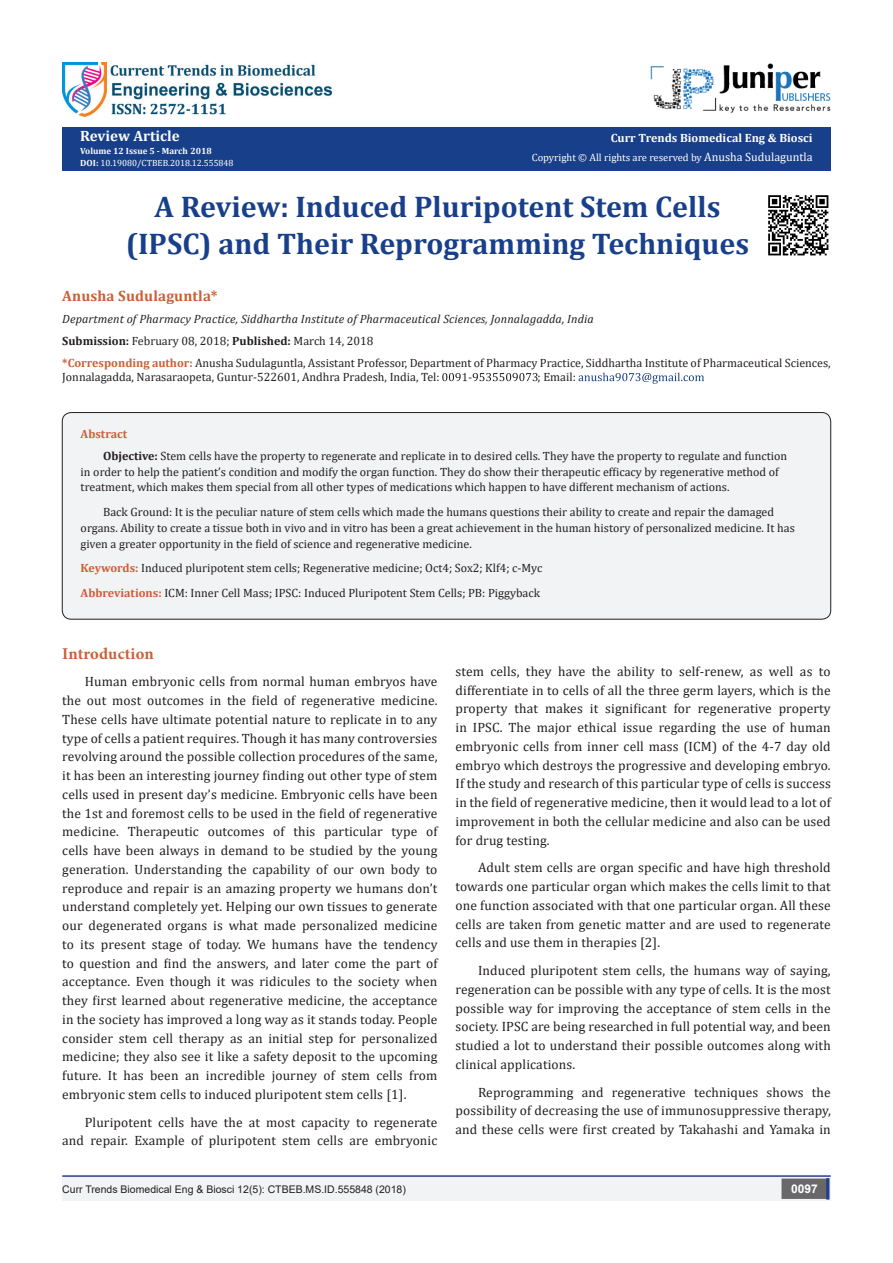
<style>
.page{position:relative;width:893px;height:1263px;background:#fff}
.page>*{position:absolute;margin:0;border:0;box-sizing:border-box;transform-origin:0 0}
.t1{font:700 30px "Cambria";color:#183f89}
.t2{font:700 16.5px "Minion Pro";letter-spacing:.005em;color:#ca5f37}
.t3{font:700 15px "Cambria";letter-spacing:.01em;color:#ca5f37}
.t4{font:700 15px "Cambria";color:#fcfcfc}
.t5{font:13.5px/18.8px "Cambria";letter-spacing:.01em;color:#231f20;text-align:justify}
.t6{font:12px/15.8px "Cambria";color:#231f20}
.t7{font:italic 12px "Cambria";letter-spacing:.01em;color:#231f20}
.t8{font:700 12px "Cambria";color:#fffefc}
.t9{font:700 12px "Cambria";color:#ca5f37}
.t10{font:700 12px "Arial";color:#fff}
.t11{font:10.5px "Arial";color:#231f20}
.t12{font:10.5px "Cambria";color:#fffefc}
.t13{font:9px "Cambria";color:#fff}
.t14{font:700 9px "Cambria";color:#fcfcfc}
.s1{font-weight:700;color:#fcfcfc}
.s2{font-size:12px;color:#fff}
.s3{font-weight:700}
.s4{font-weight:700;color:#ca5f37}
</style>
<div class="page">
<div style="left:62px;top:127px;width:769px;height:44px;background:#183f89"></div>
<svg style="left:442px;top:373px;width:96px;height:8px"></svg>
<svg style="left:578px;top:373px;width:126px;height:11px"></svg>
<img style="left:651px;top:63px;width:180px;height:50px">
<hr style="left:62px;top:1175px;width:769px;height:2px;background:#253f8e">
<div style="left:62px;top:1177px;width:495px;height:24px;background:#f2f3f4"></div>
<div style="left:557px;top:1177px;width:274px;height:24px;background:#f2f3f4"></div>
<div style="left:782px;top:1179px;width:45px;height:19px;background:#68676a"></div>
<div style="left:781px;top:1178px;width:46px;height:21px;border:2px solid #68676a"></div>
<div style="left:826px;top:1178px;width:3px;height:21px;background:#253f8e;border:2px solid #253f8e"></div>
<img style="left:62px;top:62px;width:269px;height:55px">
<div style="left:62px;top:413px;width:769px;height:206px;background:#f2f3f4;border-radius:9px"></div>
<div style="left:62px;top:412px;width:769px;height:208px;border:1px solid #231f20;border-radius:9px"></div>
<img style="left:768px;top:195px;width:61px;height:61px">
<p class="t4" style="left:80px;top:125px;width:101px">Review Article</p>
<p class="t14" style="left:80px;top:144px;width:133px">Volume 12 Issue 5 - March 2018</p>
<p class="t13" style="left:80px;top:158px;width:155px"><span class="s1">DOI:</span> 10.19080/CTBEB.2018.12.555848</p>
<p class="t8" style="left:611px;top:130px;width:203px">Curr Trends Biomedical Eng &amp; Biosci</p>
<p class="t12" style="left:532px;top:151px;width:282px">Copyright © All rights are reserved by <span class="s2">Anusha Sudulaguntla</span></p>
<p class="t1" style="left:155px;top:185px;width:567px">A Review: Induced Pluripotent Stem Cells</p>
<p class="t1" style="left:126px;top:223px;width:625px">(IPSC) and Their Reprogramming Techniques</p>
<p class="t3" style="left:62px;top:285px;width:157px">Anusha Sudulaguntla*</p>
<p class="t7" style="left:62px;top:310px;width:533px">Department of Pharmacy Practice, Siddhartha Institute of Pharmaceutical Sciences, Jonnalagadda, India</p>
<p class="t6" style="left:62px;top:333px;width:313px"><span class="s3">Submission:</span> February 08, 2018; <span class="s3">Published:</span> March 14, 2018</p>
<p class="t6" style="left:62px;top:355px;width:770px;line-height:14.4px"><span class="s4">*Corresponding author:</span> Anusha Sudulaguntla, Assistant Professor, Department of Pharmacy Practice, Siddhartha Institute of Pharmaceutical Sciences,<br>Jonnalagadda, Narasaraopeta, Guntur-522601, Andhra Pradesh, India, Tel:</p>
<p class="t6" style="left:538px;top:369px;width:40px">; Email:</p>
<p class="t9" style="left:81px;top:425px;width:48px">Abstract</p>
<p class="t6" style="left:81px;top:448px;width:708px;text-indent:22px"><span class="s3">Objective:</span> Stem cells have the property to regenerate and replicate in to desired cells. They have the property to regulate and function in order to help the patient’s condition and modify the organ function. They do show their therapeutic efficacy by regenerative method of treatment, which makes them special from all other types of medications which happen to have different mechanism of actions.</p>
<p class="t6" style="left:81px;top:504px;width:716px;text-indent:22px">Back Ground: It is the peculiar nature of stem cells which made the humans questions their ability to create and repair the damaged organs. Ability to create a tissue both in vivo and in vitro has been a great achievement in the human history of personalized medicine. It has given a greater opportunity in the field of science and regenerative medicine.</p>
<p class="t6" style="left:81px;top:560px;width:463px"><span class="s4">Keywords:</span> Induced pluripotent stem cells; Regenerative medicine; Oct4; Sox2; Klf4; c-Myc</p>
<p class="t6" style="left:81px;top:585px;width:461px"><span class="s4">Abbreviations:</span> ICM: Inner Cell Mass; IPSC: Induced Pluripotent Stem Cells; PB: Piggyback</p>
<p class="t2" style="left:62px;top:642px;width:93px">Introduction</p>
<p class="t5" style="left:62px;top:672px;width:377px;text-indent:22px">Human embryonic cells from normal human embryos have the out most outcomes in the field of regenerative medicine.<br>These cells have ultimate potential nature to replicate in to any type of cells a patient requires. Though it has many controversies revolving around the possible collection procedures of the same, it has been an interesting journey finding out other type of stem cells used in present day’s medicine. Embryonic cells have been the 1st and foremost cells to be used in the field of regenerative medicine. Therapeutic outcomes of this particular type of cells have been always in demand to be studied by the young generation. Understanding the capability of our own body to reproduce and repair is an amazing property we humans don’t understand completely yet. Helping our own tissues to generate our degenerated organs is what made personalized medicine to its present stage of today. We humans have the tendency to question and find the answers, and later come the part of acceptance. Even though it was ridicules to the society when they first learned about regenerative medicine, the acceptance in the society has improved a long way as it stands today. People consider stem cell therapy as an initial step for personalized medicine; they also see it like a safety deposit to the upcoming future. It has been an incredible journey of stem cells from embryonic stem cells to induced pluripotent stem cells [1].</p>
<p class="t5" style="left:62px;top:1112px;width:377px;text-align:right">Pluripotent cells have the at most capacity to regenerate and repair. Example of pluripotent stem cells are embryonic</p>
<p class="t5" style="left:455px;top:662px;width:377px">stem cells, they have the ability to self-renew, as well as to differentiate in to cells of all the three germ layers, which is the property that makes it significant for regenerative property in IPSC. The major ethical issue regarding the use of human embryonic cells from inner cell mass (ICM) of the 4-7 day old embryo which destroys the progressive and developing embryo.<br>If the study and research of this particular type of cells is success in the field of regenerative medicine, then it would lead to a lot of improvement in both the cellular medicine and also can be used for drug testing.</p>
<p class="t5" style="left:455px;top:858px;width:377px;text-indent:22px">Adult stem cells are organ specific and have high threshold towards one particular organ which makes the cells limit to that one function associated with that one particular organ. All these cells are taken from genetic matter and are used to regenerate cells and use them in therapies [2].</p>
<p class="t5" style="left:455px;top:961px;width:377px;text-indent:22px">Induced pluripotent stem cells, the humans way of saying, regeneration can be possible with any type of cells. It is the most possible way for improving the acceptance of stem cells in the society. IPSC are being researched in full potential way, and been studied a lot to understand their possible outcomes along with clinical applications.</p>
<p class="t5" style="left:455px;top:1082px;width:377px;text-indent:22px">Reprogramming and regenerative techniques shows the possibility of decreasing the use of immunosuppressive therapy, and these cells were first created by Takahashi and Yamaka in</p>
<p class="t11" style="left:62px;top:1182px;width:345px">Curr Trends Biomedical Eng &amp; Biosci 12(5): CTBEB.MS.ID.555848 (2018)</p>
<p class="t10" style="left:791px;top:1180px;width:28px">0097</p>
</div>
